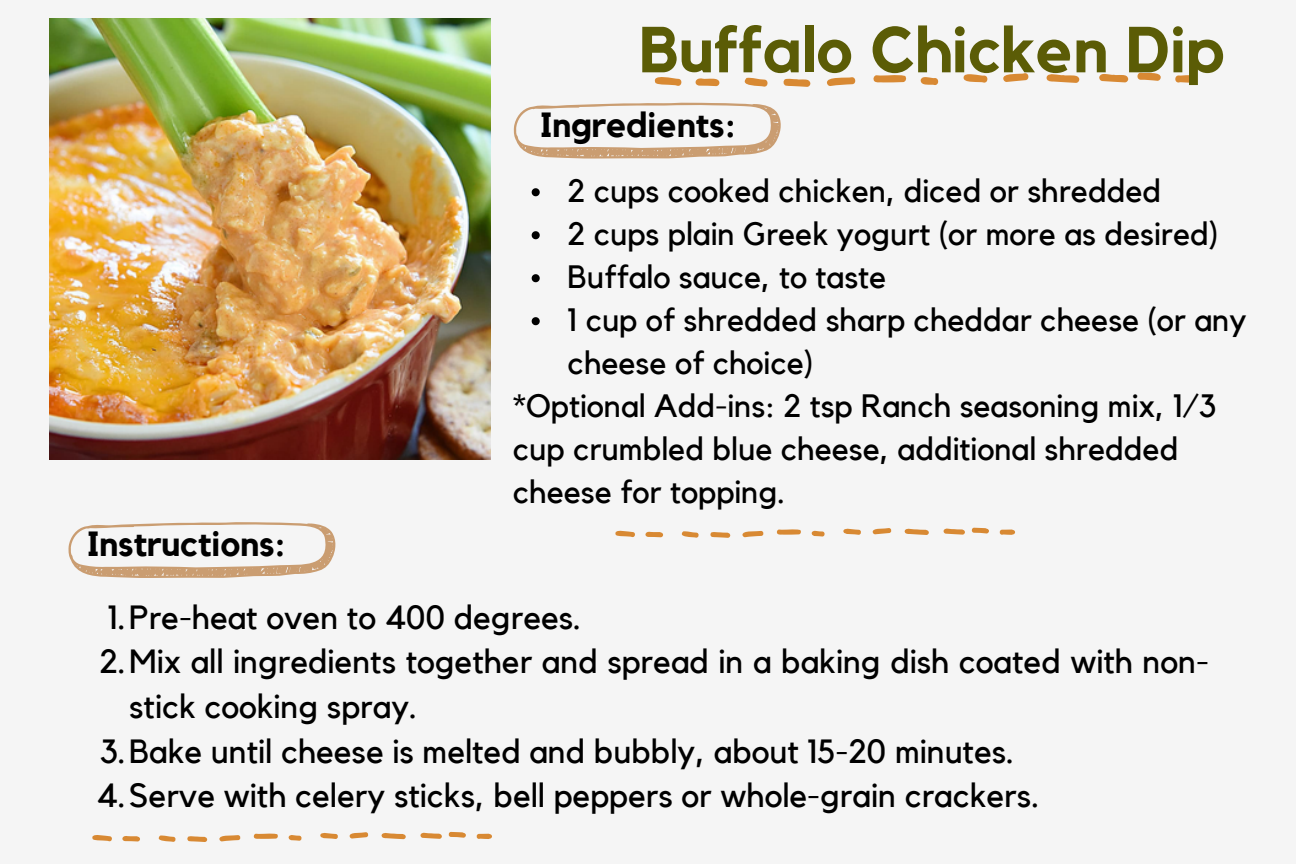
<style>
.page{position:relative;width:1296px;height:864px;background:#f5f5f5}
.page>*{position:absolute;margin:0;border:0;box-sizing:border-box;transform-origin:0 0}
.t1{font:700 64.2px "Kollektif";color:#5b5c06}
.t2{font:700 34.8px "Kollektif";color:#000}
.t3{font:33.6px "Kollektif";color:#000}
.t4{font:32.1px "Kollektif";color:#000}
</style>
<div class="page">
<svg style="left:68px;top:522px;width:268px;height:56px"></svg>
<svg style="left:513px;top:102px;width:268px;height:57px"></svg>
<svg style="left:873px;top:75px;width:34px;height:8px"></svg>
<svg style="left:654px;top:77px;width:28px;height:9px"></svg>
<svg style="left:695px;top:78px;width:24px;height:8px"></svg>
<svg style="left:744px;top:77px;width:24px;height:10px"></svg>
<svg style="left:783px;top:78px;width:27px;height:9px"></svg>
<svg style="left:827px;top:77px;width:29px;height:9px"></svg>
<svg style="left:921px;top:77px;width:18px;height:8px"></svg>
<svg style="left:963px;top:74px;width:25px;height:9px"></svg>
<svg style="left:1003px;top:73px;width:26px;height:9px"></svg>
<svg style="left:1046px;top:74px;width:33px;height:9px"></svg>
<svg style="left:1099px;top:74px;width:29px;height:9px"></svg>
<svg style="left:1137px;top:72px;width:24px;height:9px"></svg>
<svg style="left:1175px;top:75px;width:21px;height:8px"></svg>
<svg style="left:776px;top:529px;width:25px;height:6px"></svg>
<svg style="left:615px;top:530px;width:20px;height:8px"></svg>
<svg style="left:645px;top:531px;width:18px;height:6px"></svg>
<svg style="left:681px;top:531px;width:18px;height:7px"></svg>
<svg style="left:710px;top:532px;width:20px;height:6px"></svg>
<svg style="left:742px;top:531px;width:22px;height:6px"></svg>
<svg style="left:812px;top:530px;width:13px;height:7px"></svg>
<svg style="left:843px;top:528px;width:18px;height:7px"></svg>
<svg style="left:872px;top:528px;width:20px;height:7px"></svg>
<svg style="left:904px;top:528px;width:25px;height:7px"></svg>
<svg style="left:943px;top:528px;width:22px;height:7px"></svg>
<svg style="left:971px;top:527px;width:18px;height:7px"></svg>
<svg style="left:999px;top:529px;width:16px;height:6px"></svg>
<svg style="left:253px;top:833px;width:25px;height:6px"></svg>
<svg style="left:92px;top:835px;width:20px;height:7px"></svg>
<svg style="left:122px;top:836px;width:18px;height:6px"></svg>
<svg style="left:158px;top:835px;width:18px;height:7px"></svg>
<svg style="left:187px;top:836px;width:20px;height:6px"></svg>
<svg style="left:219px;top:835px;width:22px;height:7px"></svg>
<svg style="left:289px;top:835px;width:13px;height:6px"></svg>
<svg style="left:320px;top:833px;width:18px;height:6px"></svg>
<svg style="left:349px;top:832px;width:20px;height:7px"></svg>
<svg style="left:381px;top:833px;width:25px;height:6px"></svg>
<svg style="left:420px;top:832px;width:22px;height:7px"></svg>
<svg style="left:448px;top:831px;width:18px;height:7px"></svg>
<svg style="left:476px;top:833px;width:16px;height:6px"></svg>
<img style="left:50px;top:18px;width:441px;height:441px">
<svg style="left:532px;top:188px;width:8px;height:8px"></svg>
<svg style="left:532px;top:231px;width:8px;height:8px"></svg>
<svg style="left:532px;top:274px;width:8px;height:8px"></svg>
<svg style="left:532px;top:317px;width:8px;height:8px"></svg>
<h1 class="t1" style="left:639px;top:20px;width:586px">Buffalo Chicken Dip</h1>
<p class="t2" style="left:540px;top:109px;width:197px">Ingredients:</p>
<p class="t2" style="left:87px;top:528px;width:200px">Instructions:</p>
<p class="t4" style="left:568px;top:176px;width:595px">2 cups cooked chicken, diced or shredded</p>
<p class="t4" style="left:568px;top:219px;width:652px">2 cups plain Greek yogurt (or more as desired)</p>
<p class="t4" style="left:568px;top:262px;width:320px">Buffalo sauce, to taste</p>
<p class="t4" style="left:568px;top:305px;width:681px">1 cup of shredded sharp cheddar cheese (or any</p>
<p class="t4" style="left:568px;top:348px;width:247px">cheese of choice)</p>
<p class="t4" style="left:513px;top:391px;width:705px">*Optional Add-ins: 2 tsp Ranch seasoning mix, 1/3</p>
<p class="t4" style="left:513px;top:434px;width:667px">cup crumbled blue cheese, additional shredded</p>
<p class="t4" style="left:513px;top:477px;width:274px">cheese for topping.</p>
<p class="t3" style="left:108px;top:602px;width:475px">1.Pre-heat oven to 400 degrees.</p>
<p class="t3" style="left:99px;top:646px;width:1111px">2.Mix all ingredients together and spread in a baking dish coated with non-</p>
<p class="t3" style="left:129px;top:691px;width:290px">stick cooking spray.</p>
<p class="t3" style="left:100px;top:736px;width:916px">3.Bake until cheese is melted and bubbly, about 15-20 minutes.</p>
<p class="t3" style="left:96px;top:780px;width:944px">4.Serve with celery sticks, bell peppers or whole-grain crackers.</p>
</div>
